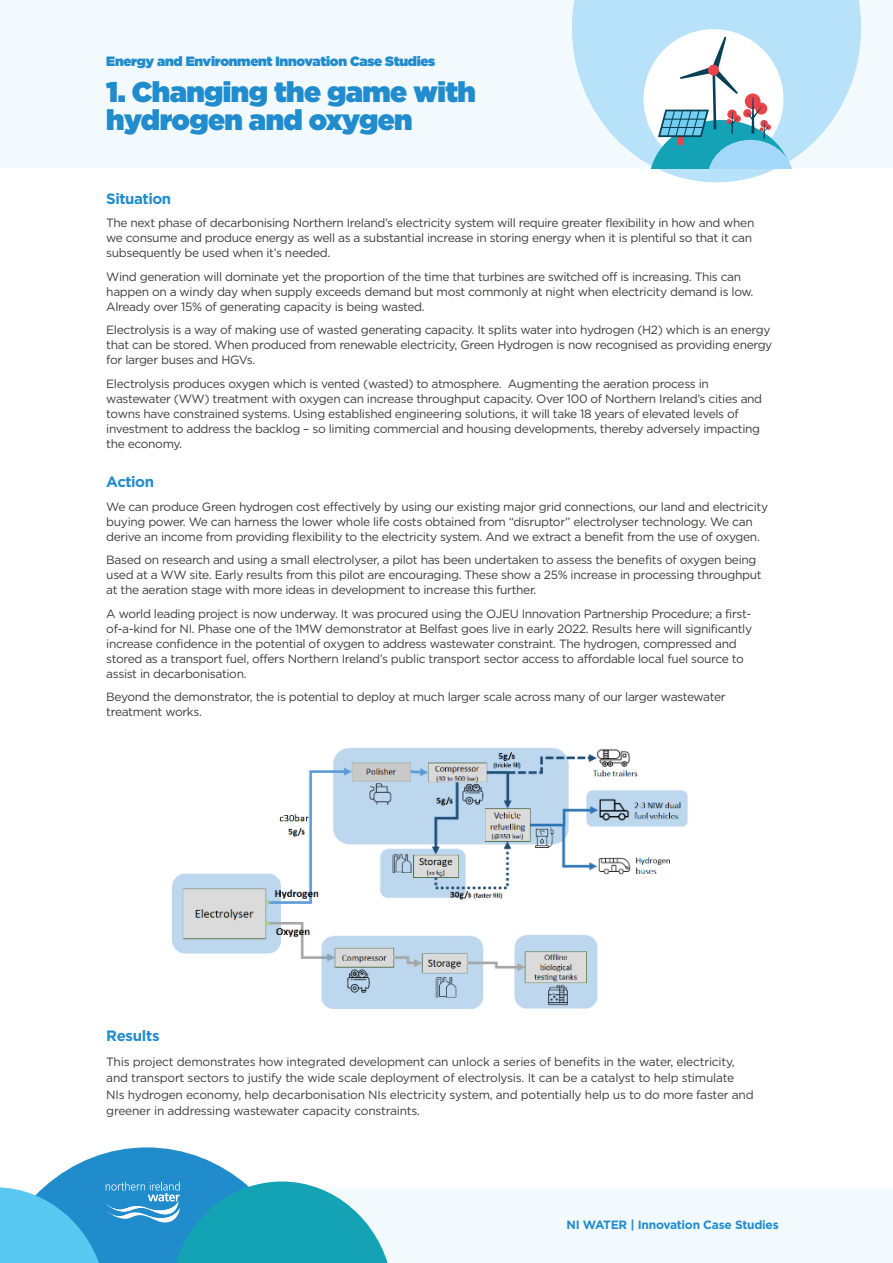
<style>
.page{position:relative;width:893px;height:1263px;background:#fff}
.page>*{position:absolute;margin:0;border:0;box-sizing:border-box;transform-origin:0 0}
.t1{font:28.5px/28.5px "Gotham Ultra";letter-spacing:-.02em;color:#218ccd}
.t2{font:700 15px "Gotham";letter-spacing:-.03em;color:#218ccd}
.t3{font:13.5px "Gotham Ultra";letter-spacing:-.02em;color:#218ccd}
.t4{font:12px/15px "Gotham";letter-spacing:-.03em;color:#3c3c3b}
.t5{font:700 12px "Gotham";letter-spacing:-.02em;color:#218ccd}
</style>
<div class="page">
<div style="left:0;top:0;width:893px;height:168px;background:#f3fafe"></div>
<svg style="left:572px;top:0;width:289px;height:182px;fill:#b7e2fa"></svg>
<div style="left:45px;top:1187px;width:848px;height:75px;background:#f3fafe"></div>
<svg style="left:0;top:1147px;width:391px;height:116px"></svg>
<div style="left:644px;top:29px;width:139px;height:139px;background:#fff;border-radius:50%"></div>
<svg style="left:651px;top:37px;width:141px;height:131px"></svg>
<img style="left:172px;top:748px;width:516px;height:260px">
<p class="t3" style="left:106px;top:54px;width:331px">Energy and Environment Innovation Case Studies</p>
<h1 class="t1" style="left:106px;top:77px;width:371px">1. Changing the game with hydrogen and oxygen</h1>
<p class="t2" style="left:106px;top:190px;width:66px">Situation</p>
<p class="t4" style="left:106px;top:215px;width:650px">The next phase of decarbonising Northern Ireland’s electricity system will require greater flexibility in how and when we consume and produce energy as well as a substantial increase in storing energy when it is plentiful so that it can subsequently be used when it’s needed.</p>
<p class="t4" style="left:106px;top:269px;width:649px">Wind generation will dominate yet the proportion of the time that turbines are switched off is increasing. This can happen on a windy day when supply exceeds demand but most commonly at night when electricity demand is low.<br>Already over 15% of generating capacity is being wasted.</p>
<p class="t4" style="left:106px;top:322px;width:668px">Electrolysis is a way of making use of wasted generating capacity. It splits water into hydrogen (H2) which is an energy that can be stored. When produced from renewable electricity, Green Hydrogen is now recognised as providing energy for larger buses and HGVs.</p>
<p class="t4" style="left:106px;top:376px;width:657px">Electrolysis produces oxygen which is vented (wasted) to atmosphere. Augmenting the aeration process in wastewater (WW) treatment with oxygen can increase throughput capacity. Over 100 of Northern Ireland’s cities and towns have constrained systems. Using established engineering solutions, it will take 18 years of elevated levels of investment to address the backlog – so limiting commercial and housing developments, thereby adversely impacting the economy.</p>
<p class="t2" style="left:106px;top:473px;width:49px">Action</p>
<p class="t4" style="left:106px;top:499px;width:663px">We can produce Green hydrogen cost effectively by using our existing major grid connections, our land and electricity buying power. We can harness the lower whole life costs obtained from “disruptor” electrolyser technology. We can derive an income from providing flexibility to the electricity system. And we extract a benefit from the use of oxygen.</p>
<p class="t4" style="left:106px;top:552px;width:657px">Based on research and using a small electrolyser, a pilot has been undertaken to assess the benefits of oxygen being used at a WW site. Early results from this pilot are encouraging. These show a 25% increase in processing throughput at the aeration stage with more ideas in development to increase this further.</p>
<p class="t4" style="left:106px;top:606px;width:647px">A world leading project is now underway. It was procured using the OJEU Innovation Partnership Procedure; a first&shy;of-a-kind for NI. Phase one of the 1MW demonstrator at Belfast goes live in early 2022. Results here will significantly increase confidence in the potential of oxygen to address wastewater constraint. The hydrogen, compressed and stored as a transport fuel, offers Northern Ireland’s public transport sector access to affordable local fuel source to assist in decarbonisation.</p>
<p class="t4" style="left:106px;top:689px;width:621px">Beyond the demonstrator, the is potential to deploy at much larger scale across many of our larger wastewater treatment works.</p>
<p class="t2" style="left:106px;top:1027px;width:55px">Results</p>
<p class="t4" style="left:106px;top:1053px;width:649px;line-height:16.5px">This project demonstrates how integrated development can unlock a series of benefits in the water, electricity, and transport sectors to justify the wide scale deployment of electrolysis. It can be a catalyst to help stimulate NIs hydrogen economy, help decarbonisation NIs electricity system, and potentially help us to do more faster and greener in addressing wastewater capacity constraints.</p>
<p class="t5" style="left:567px;top:1217px;width:214px">NI WATER | Innovation Case Studies</p>
</div>
